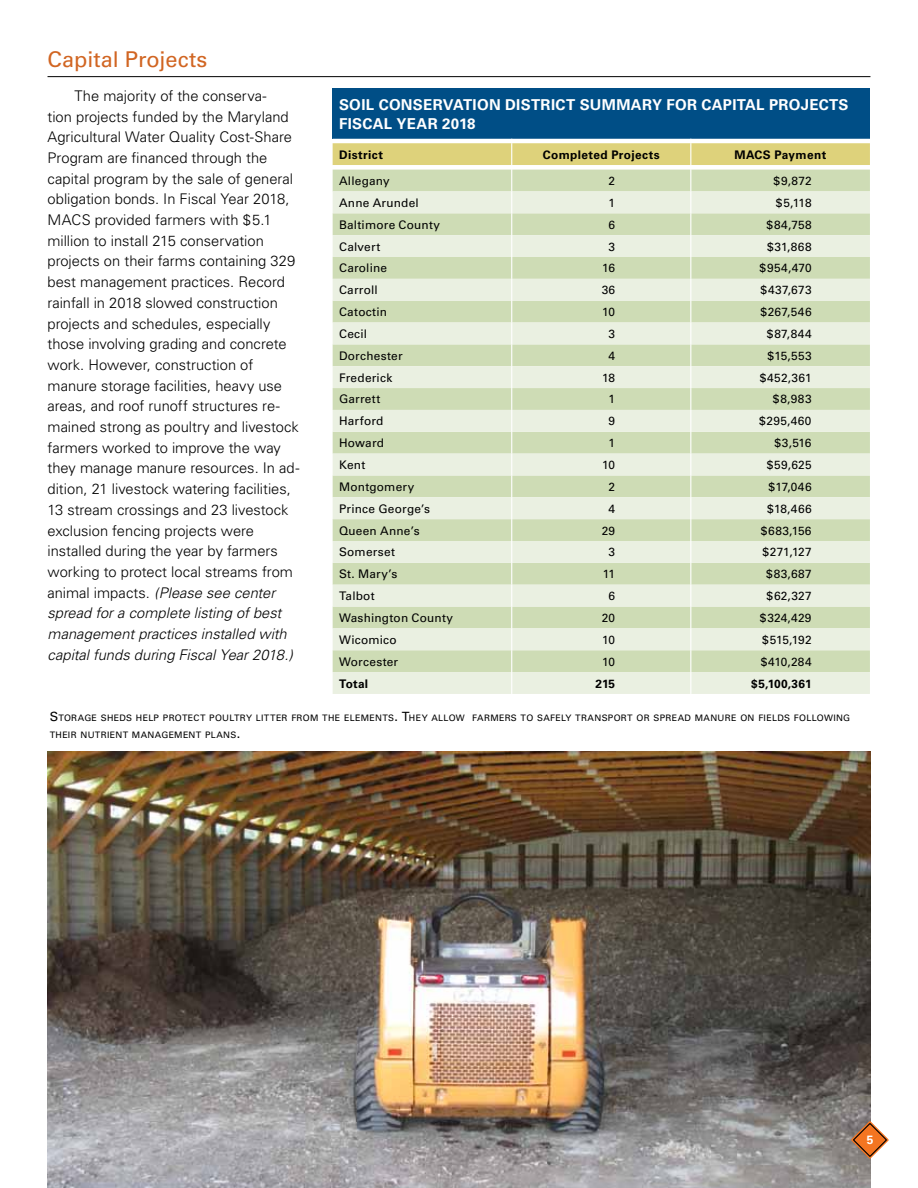
<style>
.page{position:relative;width:918px;height:1188px;background:#fff}
.page>*{position:absolute;margin:0;border:0;box-sizing:border-box;transform-origin:0 0}
.t1{font:21.75px "Univers";color:#d16522}
.t2{font:700 15px "Univers";letter-spacing:.015em;color:#fff}
.t3{font:300 14.7px/20.7px "Univers";color:#000}
.t4{font:700 12px "Univers";color:#fff}
.t5{font:11.85px "Univers";letter-spacing:.02em;color:#000}
.t6{font:700 11.85px "Univers";letter-spacing:.03em;color:#000}
.t7{font:8.85px/17.2px "Univers";letter-spacing:.035em;color:#000}
.s1{font-style:italic}
.s2{font-size:12.75px}
</style>
<div class="page">
<div style="left:333px;top:89px;width:537px;height:50px;background:#004e86"></div>
<svg style="left:333px;top:143px;width:537px;height:551px"></svg>
<img style="left:48px;top:752px;width:822px;height:436px">
<hr style="left:48px;top:76px;width:822px;height:1px;background:#000">
<svg style="left:852px;top:1122px;width:36px;height:36px"></svg>
<div style="left:851px;top:1121px;width:38px;height:38px;border:1px solid #f47521;border-radius:18px"></div>
<div style="left:853px;top:1123px;width:34px;height:34px;border:1px solid #000;border-radius:16px"></div>
<h1 class="t1" style="left:48px;top:47px;width:161px">Capital Projects</h1>
<p class="t3" style="left:48px;top:85px;width:253px;text-indent:27px">The majority of the conserva-<br>tion projects funded by the Maryland Agricultural Water Quality Cost-Share Program are financed through the capital program by the sale of general obligation bonds. In Fiscal Year 2018, MACS provided farmers with $5.1 million to install 215 conservation projects on their farms containing 329 best management practices. Record rainfall in 2018 slowed construction projects and schedules, especially those involving grading and concrete work. However, construction of manure storage facilities, heavy use areas, and roof runoff structures re&shy;mained strong as poultry and livestock farmers worked to improve the way they manage manure resources. In ad&shy;dition, 21 livestock watering facilities, 13 stream crossings and 23 livestock exclusion fencing projects were installed during the year by farmers working to protect local streams from animal impacts. <span class="s1">(Please see center spread for a complete listing of best management practices installed with capital funds during Fiscal Year 2018.)</span></p>
<p class="t2" style="left:339px;top:95px;width:20px">SOIL</p>
<p class="t2" style="left:379px;top:95px;width:22px">CONSER</p>
<p class="t2" style="left:443px;top:95px;width:21px">VATION</p>
<p class="t2" style="left:505px;top:95px;width:21px">DISTRICT</p>
<p class="t2" style="left:580px;top:95px;width:24px">SUMMARY</p>
<p class="t2" style="left:667px;top:95px;width:11px">FOR</p>
<p class="t2" style="left:702px;top:95px;width:20px">CAPITAL</p>
<p class="t2" style="left:769px;top:95px;width:51px">PROJECTS</p>
<p class="t2" style="left:339px;top:115px;width:19px">FISCAL</p>
<p class="t2" style="left:397px;top:115px;width:22px">YEAR</p>
<p class="t2" style="left:442px;top:115px;width:35px">2018</p>
<p class="t6" style="left:339px;top:148px;width:45px">DISTRICT</p>
<p class="t6" style="left:543px;top:148px;width:119px">COMPLETED PROJECTS</p>
<p class="t6" style="left:734px;top:148px;width:93px">MACS PAYMENT</p>
<p class="t5" style="left:339px;top:174px;width:52px">Allegany</p>
<p class="t5" style="left:609px;top:174px;width:8px">2</p>
<p class="t5" style="left:773px;top:174px;width:40px">$9,872</p>
<p class="t5" style="left:339px;top:196px;width:81px">Anne Arundel</p>
<p class="t5" style="left:609px;top:196px;width:8px">1</p>
<p class="t5" style="left:776px;top:196px;width:37px">$5,118</p>
<p class="t5" style="left:339px;top:217px;width:103px">Baltimore County</p>
<p class="t5" style="left:609px;top:217px;width:8px">6</p>
<p class="t5" style="left:767px;top:217px;width:47px">$84,758</p>
<p class="t5" style="left:339px;top:239px;width:43px">Calvert</p>
<p class="t5" style="left:609px;top:239px;width:8px">3</p>
<p class="t5" style="left:767px;top:239px;width:46px">$31,868</p>
<p class="t5" style="left:339px;top:261px;width:50px">Caroline</p>
<p class="t5" style="left:602px;top:261px;width:14px">16</p>
<p class="t5" style="left:760px;top:261px;width:53px">$954,470</p>
<p class="t5" style="left:339px;top:283px;width:40px">Carroll</p>
<p class="t5" style="left:602px;top:283px;width:15px">36</p>
<p class="t5" style="left:761px;top:283px;width:52px">$437,673</p>
<p class="t5" style="left:339px;top:305px;width:49px">Catoctin</p>
<p class="t5" style="left:602px;top:305px;width:14px">10</p>
<p class="t5" style="left:760px;top:305px;width:53px">$267,546</p>
<p class="t5" style="left:339px;top:327px;width:30px">Cecil</p>
<p class="t5" style="left:609px;top:327px;width:8px">3</p>
<p class="t5" style="left:767px;top:327px;width:46px">$87,844</p>
<p class="t5" style="left:339px;top:349px;width:65px">Dorchester</p>
<p class="t5" style="left:609px;top:349px;width:8px">4</p>
<p class="t5" style="left:768px;top:349px;width:46px">$15,553</p>
<p class="t5" style="left:339px;top:370px;width:55px">Frederick</p>
<p class="t5" style="left:602px;top:370px;width:14px">18</p>
<p class="t5" style="left:760px;top:370px;width:53px">$452,361</p>
<p class="t5" style="left:339px;top:392px;width:43px">Garrett</p>
<p class="t5" style="left:609px;top:392px;width:8px">1</p>
<p class="t5" style="left:773px;top:392px;width:40px">$8,983</p>
<p class="t5" style="left:339px;top:414px;width:46px">Harford</p>
<p class="t5" style="left:609px;top:414px;width:8px">9</p>
<p class="t5" style="left:759px;top:414px;width:54px">$295,460</p>
<p class="t5" style="left:339px;top:436px;width:47px">Howard</p>
<p class="t5" style="left:609px;top:436px;width:8px">1</p>
<p class="t5" style="left:774px;top:436px;width:39px">$3,516</p>
<p class="t5" style="left:339px;top:458px;width:28px">Kent</p>
<p class="t5" style="left:602px;top:458px;width:14px">10</p>
<p class="t5" style="left:767px;top:458px;width:46px">$59,625</p>
<p class="t5" style="left:339px;top:480px;width:77px">Montgomery</p>
<p class="t5" style="left:609px;top:480px;width:8px">2</p>
<p class="t5" style="left:769px;top:480px;width:44px">$17,046</p>
<p class="t5" style="left:339px;top:502px;width:93px">Prince George’s</p>
<p class="t5" style="left:609px;top:502px;width:8px">4</p>
<p class="t5" style="left:767px;top:502px;width:46px">$18,466</p>
<p class="t5" style="left:339px;top:523px;width:82px">Queen Anne’s</p>
<p class="t5" style="left:602px;top:523px;width:15px">29</p>
<p class="t5" style="left:761px;top:523px;width:52px">$683,156</p>
<p class="t5" style="left:339px;top:545px;width:57px">Somerset</p>
<p class="t5" style="left:609px;top:545px;width:8px">3</p>
<p class="t5" style="left:763px;top:545px;width:51px">$271,127</p>
<p class="t5" style="left:339px;top:567px;width:60px">St. Mary’s</p>
<p class="t5" style="left:603px;top:567px;width:14px">11</p>
<p class="t5" style="left:766px;top:567px;width:47px">$83,687</p>
<p class="t5" style="left:339px;top:589px;width:37px">Talbot</p>
<p class="t5" style="left:609px;top:589px;width:8px">6</p>
<p class="t5" style="left:767px;top:589px;width:47px">$62,327</p>
<p class="t5" style="left:339px;top:611px;width:116px">Washington County</p>
<p class="t5" style="left:602px;top:611px;width:15px">20</p>
<p class="t5" style="left:760px;top:611px;width:53px">$324,429</p>
<p class="t5" style="left:339px;top:633px;width:59px">Wicomico</p>
<p class="t5" style="left:602px;top:633px;width:14px">10</p>
<p class="t5" style="left:762px;top:633px;width:51px">$515,192</p>
<p class="t5" style="left:339px;top:654px;width:61px">Worcester</p>
<p class="t5" style="left:602px;top:654px;width:14px">10</p>
<p class="t5" style="left:761px;top:654px;width:52px">$410,284</p>
<p class="t6" style="left:339px;top:676px;width:31px">TOTAL</p>
<p class="t6" style="left:596px;top:676px;width:21px">215</p>
<p class="t6" style="left:751px;top:676px;width:62px">$5,100,361</p>
<p class="t7" style="left:50px;top:709px;width:802px"><span class="s2">S</span>TORAGE SHEDS HELP PROTECT POULTRY LITTER FROM THE ELEMENTS<span class="s2">. T</span>HEY ALLOW FARMERS TO SAFELY TRANSPORT OR SPREAD MANURE ON FIELDS FOLLOWING<br>THEIR NUTRIENT MANAGEMENT PLANS<span class="s2">.</span></p>
<p class="t4" style="left:867px;top:1133px;width:8px">5</p>
</div>
